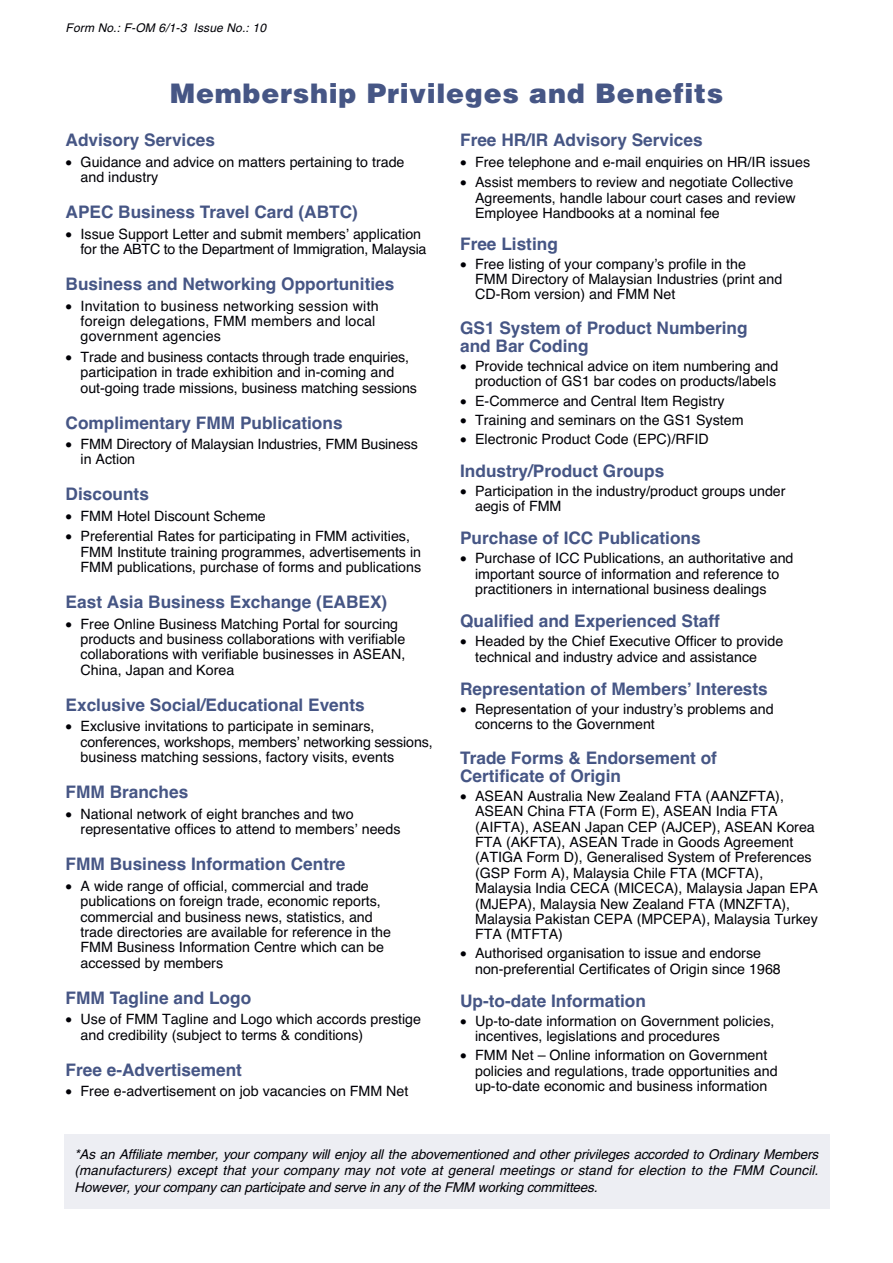
<style>
.page{position:relative;width:893px;height:1263px;background:#fff}
.page>*{position:absolute;margin:0;border:0;box-sizing:border-box;transform-origin:0 0}
.t1{font:900 27px "Helvetica";letter-spacing:.025em;color:#465685}
.t2{font:700 17.25px/18px "Helvetica";color:#465685}
.t3{font:14.25px/15.3px "Helvetica";color:#000006}
.t4{font:italic 13.5px/16.5px "Helvetica";color:#000006;text-align:justify}
.t5{font:italic 12px "Helvetica";color:#000006}
</style>
<div class="page">
<div style="left:64px;top:1135px;width:765px;height:74px;background:#edeef3"></div>
<p class="t5" style="left:66px;top:23px;width:204px">Form No.: F-OM 6/1-3 Issue No.: 10</p>
<h1 class="t1" style="left:170px;top:81px;width:555px">Membership Privileges and Benefits</h1>
<p class="t2" style="left:460px;top:133px;width:244px">Free HR/IR Advisory Services</p>
<p class="t3" style="left:460px;top:155px;width:352px">• Free telephone and e-mail enquiries on HR/IR issues</p>
<p class="t3" style="left:475px;top:176px;width:322px;text-indent:-15px">• Assist members to review and negotiate Collective<br>Agreements, handle labour court cases and review<br>Employee Handbooks at a nominal fee</p>
<p class="t2" style="left:460px;top:236px;width:99px">Free Listing</p>
<p class="t3" style="left:475px;top:257px;width:309px;text-indent:-15px">• Free listing of your company’s profile in the<br>FMM Directory of Malaysian Industries (print and<br>CD-Rom version) and FMM Net</p>
<p class="t2" style="left:460px;top:321px;width:289px">GS1 System of Product Numbering and Bar Coding</p>
<p class="t3" style="left:460px;top:360px;width:320px;text-align:right">• Provide technical advice on item numbering and production of GS1 bar codes on products/labels</p>
<p class="t3" style="left:460px;top:394px;width:266px">• E-Commerce and Central Item Registry</p>
<p class="t3" style="left:460px;top:413px;width:285px">• Training and seminars on the GS1 System</p>
<p class="t3" style="left:460px;top:433px;width:250px">• Electronic Product Code (EPC)/RFID</p>
<p class="t2" style="left:460px;top:463px;width:206px">Industry/Product Groups</p>
<p class="t3" style="left:475px;top:485px;width:312px;text-indent:-15px">• Participation in the industry/product groups under aegis of FMM</p>
<p class="t2" style="left:460px;top:531px;width:242px">Purchase of ICC Publications</p>
<p class="t3" style="left:475px;top:552px;width:320px;text-indent:-15px">• Purchase of ICC Publications, an authoritative and important source of information and reference to practitioners in international business dealings</p>
<p class="t2" style="left:460px;top:614px;width:261px">Qualified and Experienced Staff</p>
<p class="t3" style="left:475px;top:635px;width:310px;text-indent:-15px">• Headed by the Chief Executive Officer to provide technical and industry advice and assistance</p>
<p class="t2" style="left:460px;top:681px;width:309px">Representation of Members’ Interests</p>
<p class="t3" style="left:475px;top:703px;width:300px;text-indent:-15px">• Representation of your industry’s problems and concerns to the Government</p>
<p class="t2" style="left:460px;top:750px;width:258px">Trade Forms &amp; Endorsement of<br>Certificate of Origin</p>
<p class="t3" style="left:475px;top:790px;width:344px;text-indent:-15px">• ASEAN Australia New Zealand FTA (AANZFTA), ASEAN China FTA (Form E), ASEAN India FTA (AIFTA), ASEAN Japan CEP (AJCEP), ASEAN Korea FTA (AKFTA), ASEAN Trade in Goods Agreement (ATIGA Form D), Generalised System of Preferences (GSP Form A), Malaysia Chile FTA (MCFTA), Malaysia India CECA (MICECA), Malaysia Japan EPA (MJEPA), Malaysia New Zealand FTA (MNZFTA), Malaysia Pakistan CEPA (MPCEPA), Malaysia Turkey FTA (MTFTA)</p>
<p class="t3" style="left:475px;top:947px;width:307px;text-indent:-15px">• Authorised organisation to issue and endorse non-preferential Certificates of Origin since 1968</p>
<p class="t2" style="left:460px;top:993px;width:187px">Up-to-date Information</p>
<p class="t3" style="left:475px;top:1015px;width:301px;text-indent:-15px">• Up-to-date information on Government policies, incentives, legislations and procedures</p>
<p class="t3" style="left:475px;top:1049px;width:304px;text-indent:-15px">• FMM Net – Online information on Government policies and regulations, trade opportunities and up-to-date economic and business information</p>
<p class="t2" style="left:66px;top:133px;width:151px">Advisory Services</p>
<p class="t3" style="left:81px;top:155px;width:325px;text-indent:-15px">• Guidance and advice on matters pertaining to trade and industry</p>
<p class="t2" style="left:66px;top:205px;width:294px">APEC Business Travel Card (ABTC)</p>
<p class="t3" style="left:81px;top:227px;width:347px;text-indent:-15px">• Issue Support Letter and submit members’ application for the ABTC to the Department of Immigration, Malaysia</p>
<p class="t2" style="left:66px;top:277px;width:330px">Business and Networking Opportunities</p>
<p class="t3" style="left:81px;top:299px;width:300px;text-indent:-15px">• Invitation to business networking session with foreign delegations, FMM members and local government agencies</p>
<p class="t3" style="left:81px;top:351px;width:338px;text-indent:-15px">• Trade and business contacts through trade enquiries, participation in trade exhibition and in-coming and out-going trade missions, business matching sessions</p>
<p class="t2" style="left:66px;top:415px;width:279px">Complimentary FMM Publications</p>
<p class="t3" style="left:81px;top:437px;width:339px;text-indent:-15px">• FMM Directory of Malaysian Industries, FMM Business in Action</p>
<p class="t2" style="left:66px;top:487px;width:85px">Discounts</p>
<p class="t3" style="left:66px;top:509px;width:202px">• FMM Hotel Discount Scheme</p>
<p class="t3" style="left:81px;top:530px;width:342px;text-indent:-15px">• Preferential Rates for participating in FMM activities,<br>FMM Institute training programmes, advertisements in<br>FMM publications, purchase of forms and publications</p>
<p class="t2" style="left:66px;top:595px;width:323px">East Asia Business Exchange (EABEX)</p>
<p class="t3" style="left:81px;top:617px;width:326px;text-indent:-15px">• Free Online Business Matching Portal for sourcing products and business collaborations with verifiable collaborations with verifiable businesses in ASEAN, China, Japan and Korea</p>
<p class="t2" style="left:66px;top:697px;width:301px">Exclusive Social/Educational Events</p>
<p class="t3" style="left:81px;top:720px;width:354px;text-indent:-15px">• Exclusive invitations to participate in seminars, conferences, workshops, members’ networking sessions, business matching sessions, factory visits, events</p>
<p class="t2" style="left:66px;top:785px;width:124px">FMM Branches</p>
<p class="t3" style="left:81px;top:808px;width:321px;text-indent:-15px">• National network of eight branches and two representative offices to attend to members’ needs</p>
<p class="t2" style="left:66px;top:857px;width:281px">FMM Business Information Centre</p>
<p class="t3" style="left:81px;top:880px;width:312px;text-indent:-15px">• A wide range of official, commercial and trade publications on foreign trade, economic reports, commercial and business news, statistics, and trade directories are available for reference in the FMM Business Information Centre which can be accessed by members</p>
<p class="t2" style="left:66px;top:990px;width:187px">FMM Tagline and Logo</p>
<p class="t3" style="left:81px;top:1013px;width:342px;text-indent:-15px">• Use of FMM Tagline and Logo which accords prestige and credibility (subject to terms &amp; conditions)</p>
<p class="t2" style="left:66px;top:1062px;width:178px">Free e-Advertisement</p>
<p class="t3" style="left:66px;top:1085px;width:344px">• Free e-advertisement on job vacancies on FMM Net</p>
<p class="t4" style="left:75px;top:1147px;width:748px">*As an Affiliate member, your company will enjoy all the abovementioned and other privileges accorded to Ordinary Members (manufacturers) except that your company may not vote at general meetings or stand for election to the FMM Council.<br>However,yourcompany can participate and serve in any ofthe FMM working committees.</p>
</div>
